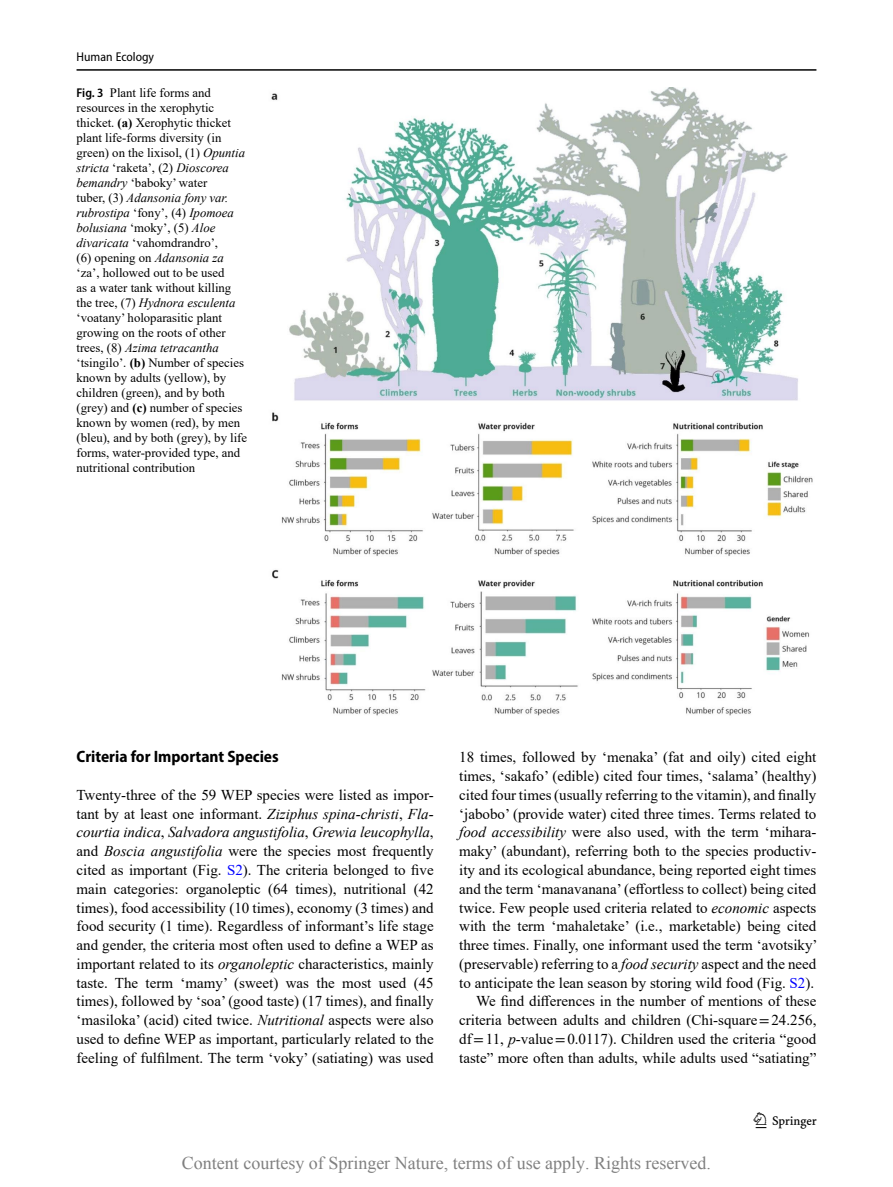
<style>
.page{position:relative;width:893px;height:1187px;background:#fff}
.page>*{position:absolute;margin:0;border:0;box-sizing:border-box;transform-origin:0 0}
.t1{font:22.5px "Springnew";color:#000}
.t2{font:18px "Times New Roman";color:#808080}
.t3{font:700 semi-condensed 16.5px "Myriad Pro";color:#000}
.t4{font:15px/18.8px "Times New Roman";color:#000;text-align:right}
.t5{font:12.75px/15px "Times New Roman";color:#000}
.t6{font:semi-condensed 12.75px "Myriad Pro";color:#000}
.s1{font-family:"Myriad Pro";font-weight:600;font-stretch:semi-condensed}
.s2{font-weight:700}
.s3{font-style:italic}
.s4{color:#00f}
.s5{font-family:"STIX"}
</style>
<div class="page">
<hr style="left:77px;top:69px;width:739px;height:2px;background:#000">
<img style="left:271px;top:87px;width:542px;height:629px">
<p class="t6" style="left:77px;top:49px;width:79px">Human Ecology</p>
<p class="t5" style="left:77px;top:84px;width:172px"><span class="s1">Fig. 3</span> Plant life forms and resources in the xerophytic thicket. <span class="s2">(a)</span> Xerophytic thicket plant life-forms diversity (in green) on the lixisol, (1) <span class="s3">Opuntia stricta</span> ‘raketa’, (2) <span class="s3">Dioscorea bemandry</span> ‘baboky’ water<br>tuber, (3) <span class="s3">Adansonia fony var. rubrostipa</span> ‘fony’, (4) <span class="s3">Ipomoea bolusiana</span> ‘moky’, (5) <span class="s3">Aloe divaricata</span> ‘vahomdrandro’,<br>(6) opening on <span class="s3">Adansonia za </span>‘za’, hollowed out to be used<br>as a water tank without killing the tree, (7) <span class="s3">Hydnora esculenta </span>‘voatany’ holoparasitic plant growing on the roots of other trees, (8) <span class="s3">Azima tetracantha </span>‘tsingilo’. <span class="s2">(b)</span> Number of species known by adults (yellow), by children (green), and by both (grey) and <span class="s2">(c)</span> number of species known by women (red), by men (bleu), and by both (grey), by life forms, water-provided type, and nutritional contribution</p>
<p class="t3" style="left:77px;top:746px;width:204px">Criteria for Important Species</p>
<p class="t4" style="left:77px;top:785px;width:359px;text-align:justify">Twenty-three of the 59 WEP species were listed as impor&shy;tant by at least one informant. <span class="s3">Ziziphus spina-christi</span>, <span class="s3">Fla&shy;courtia indica</span>, <span class="s3">Salvadora angustifolia</span>, <span class="s3">Grewia leucophylla</span>, and <span class="s3">Boscia angustifolia</span> were the species most frequently cited as important (Fig. <span class="s4">S2</span>). The criteria belonged to five main categories: organoleptic (64 times), nutritional (42 times), food accessibility (10 times), economy (3 times) and food security (1 time). Regardless of informant’s life stage and gender, the criteria most often used to define a WEP as important related to its <span class="s3">organoleptic</span> characteristics, mainly taste. The term ‘mamy’ (sweet) was the most used (45 times), followed by ‘soa’ (good taste) (17 times), and finally ‘masiloka’ (acid) cited twice. <span class="s3">Nutritional</span> aspects were also used to define WEP as important, particularly related to the feeling of fulfilment. The term ‘voky’ (satiating) was used</p>
<p class="t4" style="left:459px;top:747px;width:360px">18 times, followed by ‘menaka’ (fat and oily) cited eight times, ‘sakafo’ (edible) cited four times, ‘salama’ (healthy) cited four times (usually referring to the vitamin), and finally ‘jabobo’ (provide water) cited three times. Terms related to <span class="s3">food accessibility</span> were also used, with the term ‘mihara&shy;maky’ (abundant), referring both to the species productiv&shy;ity and its ecological abundance, being reported eight times and the term ‘manavanana’ (effortless to collect) being cited twice. Few people used criteria related to <span class="s3">economic</span> aspects with the term ‘mahaletake’ (i.e., marketable) being cited three times. Finally, one informant used the term ‘avotsiky’ (preservable) referring to a <span class="s3">food security</span> aspect and the need to anticipate the lean season by storing wild food (Fig. <span class="s4">S2</span>).<br>We find differences in the number of mentions of these criteria between adults and children (Chi-square<span class="s5">=</span>24.256, df<span class="s5">=</span>11, <span class="s3">p</span>-value<span class="s5">=</span>0.0117). Children used the criteria “good taste” more often than adults, while adults used “satiating”</p>
<h1 class="t1" style="left:756px;top:1107px;width:63px">1 3</h1>
<p class="t2" style="left:182px;top:1156px;width:530px">Content courtesy of Springer Nature, terms of use apply. Rights reserved.</p>
</div>
